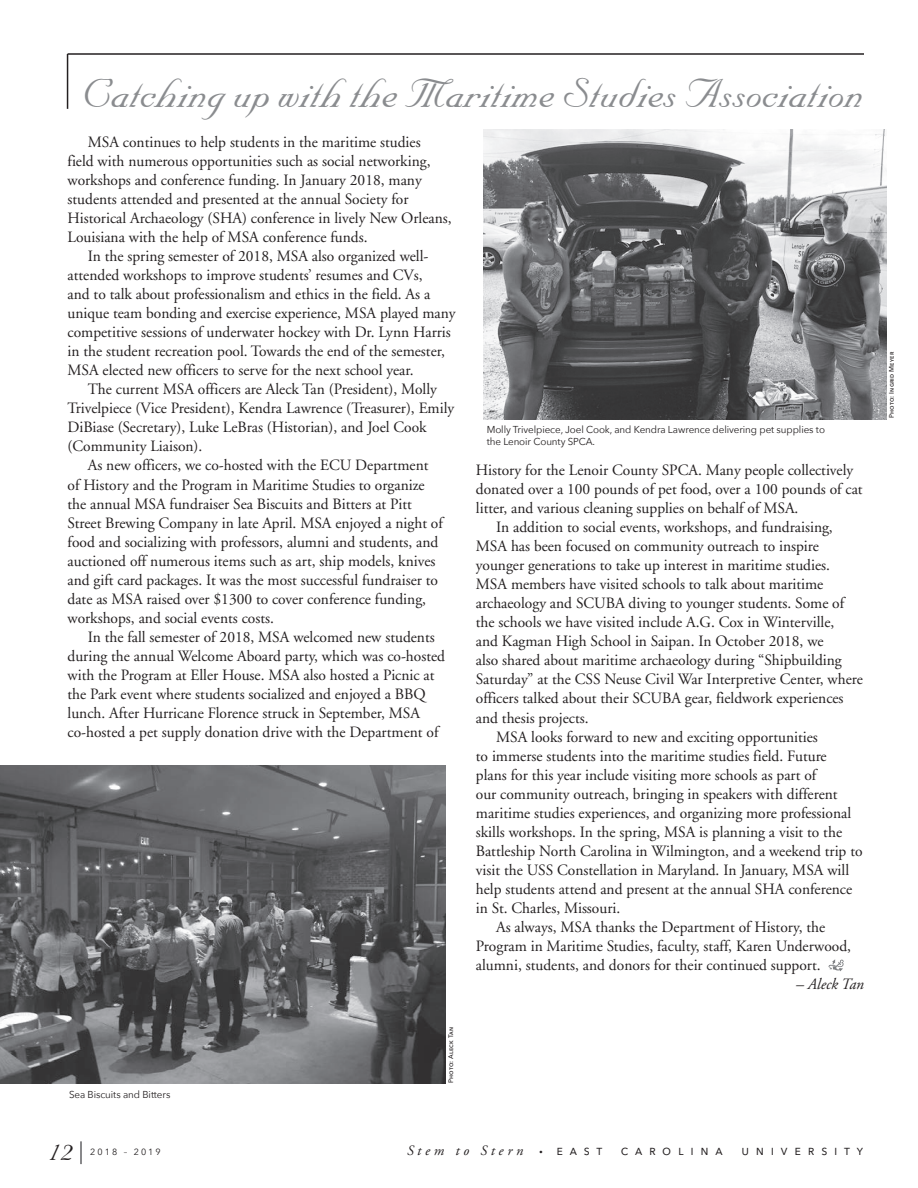
<style>
.page{position:relative;width:918px;height:1188px;background:#fff}
.page>*{position:absolute;margin:0;border:0;box-sizing:border-box;transform-origin:0 0}
.t1{font:48px "Nuptial Script";color:#8a8c8f}
.t2{font:37.5px "Nuptial Script";color:#231f20}
.t3{font:15.75px/19px "Adobe Garamond";color:#231f20}
.t4{font:italic 15.75px "Adobe Garamond";color:#231f20}
.t5{font:italic 14.25px "Adobe Garamond";letter-spacing:.27em;color:#231f20}
.t6{font:13.5px "Avenir Next";letter-spacing:.5em;color:#231f20}
.t7{font:10.05px/12px "Avenir Next";letter-spacing:-.01em;color:#231f20}
.t8{font:9px "Avenir Next";letter-spacing:.23em;color:#231f20}
.t9{font:500 6.6px "Avenir Next";letter-spacing:.02em;color:#231f20}
.s1{font-size:9px}
.s2{font-family:"Avenir Next";font-style:normal;font-size:13.5px}
</style>
<div class="page">
<hr style="left:80px;top:1141px;width:2px;height:23px;background:#636366">
<svg style="left:829px;top:959px;width:15px;height:12px"></svg>
<hr style="left:68px;top:53px;width:796px;height:2px;background:#231f20">
<hr style="left:67px;top:54px;width:1px;height:55px;background:#231f20">
<img style="left:484px;top:130px;width:403px;height:290px">
<img style="left:0;top:765px;width:446px;height:319px">
<h1 class="t1" style="left:82px;top:67px;width:783px">Catching up with the Maritime Studies Association</h1>
<p class="t3" style="left:68px;top:132px;width:386px;text-indent:20px">MSA continues to help students in the maritime studies<br>field with numerous opportunities such as social networking, workshops and conference funding. In January 2018, many students attended and presented at the annual Society for Historical Archaeology (SHA) conference in lively New Orleans, Louisiana with the help of MSA conference funds.</p>
<p class="t3" style="left:68px;top:247px;width:390px;text-indent:20px">In the spring semester of 2018, MSA also organized well&shy;attended workshops to improve students’ resumes and CVs,<br>and to talk about professionalism and ethics in the field. As a unique team bonding and exercise experience, MSA played many competitive sessions of underwater hockey with Dr. Lynn Harris in the student recreation pool. Towards the end of the semester, MSA elected new officers to serve for the next school year.</p>
<p class="t3" style="left:88px;top:380px;width:351px">The current MSA officers are Aleck Tan (President), Molly</p>
<p class="t3" style="left:68px;top:399px;width:388px">Trivelpiece (Vice President), Kendra Lawrence (Treasurer), Emily</p>
<p class="t3" style="left:68px;top:418px;width:361px">DiBiase (Secretary), Luke LeBras (Historian), and Joel Cook</p>
<p class="t3" style="left:68px;top:437px;width:136px">(Community Liaison).</p>
<p class="t3" style="left:88px;top:456px;width:342px">As new officers, we co-hosted with the ECU Department</p>
<p class="t3" style="left:68px;top:475px;width:359px">of History and the Program in Maritime Studies to organize</p>
<p class="t3" style="left:68px;top:494px;width:346px">the annual MSA fundraiser Sea Biscuits and Bitters at Pitt</p>
<p class="t3" style="left:68px;top:514px;width:377px">Street Brewing Company in late April. MSA enjoyed a night of</p>
<p class="t3" style="left:68px;top:533px;width:372px">food and socializing with professors, alumni and students, and</p>
<p class="t3" style="left:68px;top:552px;width:369px">auctioned off numerous items such as art, ship models, knives</p>
<p class="t3" style="left:68px;top:571px;width:372px">and gift card packages. It was the most successful fundraiser to</p>
<p class="t3" style="left:68px;top:590px;width:360px">date as MSA raised over $1300 to cover conference funding,</p>
<p class="t3" style="left:68px;top:609px;width:208px">workshops, and social events costs.</p>
<p class="t3" style="left:88px;top:628px;width:348px">In the fall semester of 2018, MSA welcomed new students</p>
<p class="t3" style="left:68px;top:647px;width:379px">during the annual Welcome Aboard party, which was co-hosted</p>
<p class="t3" style="left:68px;top:666px;width:369px">with the Program at Eller House. MSA also hosted a Picnic at</p>
<p class="t3" style="left:68px;top:685px;width:360px">the Park event where students socialized and enjoyed a BBQ</p>
<p class="t3" style="left:68px;top:704px;width:354px">lunch. After Hurricane Florence struck in September, MSA</p>
<p class="t3" style="left:68px;top:723px;width:372px">co-hosted a pet supply donation drive with the Department of</p>
<p class="t7" style="left:69px;top:1088px;width:103px">Sea Biscuits and Bitters</p>
<p class="t9" style="left:445px;top:1083px;width:57px;rotate:-90deg">Photo: Aleck Tan</p>
<p class="t7" style="left:487px;top:423px;width:340px">Molly Trivelpiece, Joel Cook, and Kendra Lawrence delivering pet supplies to the Lenoir County SPCA.</p>
<p class="t3" style="left:476px;top:461px;width:379px">History for the Lenoir County SPCA. Many people collectively</p>
<p class="t3" style="left:476px;top:480px;width:388px">donated over a 100 pounds of pet food, over a 100 pounds of cat</p>
<p class="t3" style="left:476px;top:499px;width:324px">litter, and various cleaning supplies on behalf of MSA.</p>
<p class="t3" style="left:496px;top:518px;width:338px">In addition to social events, workshops, and fundraising,</p>
<p class="t3" style="left:476px;top:537px;width:345px">MSA has been focused on community outreach to inspire</p>
<p class="t3" style="left:476px;top:556px;width:356px">younger generations to take up interest in maritime studies.</p>
<p class="t3" style="left:476px;top:575px;width:349px">MSA members have visited schools to talk about maritime</p>
<p class="t3" style="left:476px;top:594px;width:370px">archaeology and SCUBA diving to younger students. Some of</p>
<p class="t3" style="left:476px;top:613px;width:360px">the schools we have visited include A.G. Cox in Winterville,</p>
<p class="t3" style="left:476px;top:632px;width:349px">and Kagman High School in Saipan. In October 2018, we</p>
<p class="t3" style="left:476px;top:651px;width:367px">also shared about maritime archaeology during “Shipbuilding</p>
<p class="t3" style="left:476px;top:670px;width:389px">Saturday” at the CSS Neuse Civil War Interpretive Center, where</p>
<p class="t3" style="left:476px;top:689px;width:369px">officers talked about their SCUBA gear, fieldwork experiences</p>
<p class="t3" style="left:476px;top:708px;width:114px">and thesis projects.</p>
<p class="t3" style="left:496px;top:727px;width:323px">MSA looks forward to new and exciting opportunities</p>
<p class="t3" style="left:476px;top:747px;width:352px">to immerse students into the maritime studies field. Future</p>
<p class="t3" style="left:476px;top:766px;width:342px">plans for this year include visiting more schools as part of</p>
<p class="t3" style="left:476px;top:785px;width:363px">our community outreach, bringing in speakers with different</p>
<p class="t3" style="left:476px;top:804px;width:377px">maritime studies experiences, and organizing more professional</p>
<p class="t3" style="left:476px;top:823px;width:368px">skills workshops. In the spring, MSA is planning a visit to the</p>
<p class="t3" style="left:476px;top:842px;width:388px">Battleship North Carolina in Wilmington, and a weekend trip to</p>
<p class="t3" style="left:476px;top:861px;width:375px">visit the USS Constellation in Maryland. In January, MSA will</p>
<p class="t3" style="left:476px;top:880px;width:378px">help students attend and present at the annual SHA conference</p>
<p class="t3" style="left:476px;top:899px;width:146px">in St. Charles, Missouri.</p>
<p class="t3" style="left:496px;top:918px;width:331px">As always, MSA thanks the Department of History, the</p>
<p class="t3" style="left:476px;top:937px;width:377px">Program in Maritime Studies, faculty, staff, Karen Underwood,</p>
<p class="t3" style="left:476px;top:956px;width:346px">alumni, students, and donors for their continued support.</p>
<p class="t4" style="left:796px;top:975px;width:69px">– Aleck Tan</p>
<h2 class="t2" style="left:49px;top:1128px;width:26px">12</h2>
<p class="t8" style="left:90px;top:1144px;width:72px">2018 – 2019</p>
<p class="t5" style="left:407px;top:1143px;width:197px">Stem to Stern <span class="s1">•</span> <span class="s2">e a s t</span></p>
<p class="t6" style="left:621px;top:1139px;width:104px">carolina</p>
<p class="t6" style="left:741px;top:1139px;width:123px">university</p>
<p class="t9" style="left:886px;top:418px;width:67px;rotate:-90deg">Photo: Ingrid Meyer</p>
</div>
